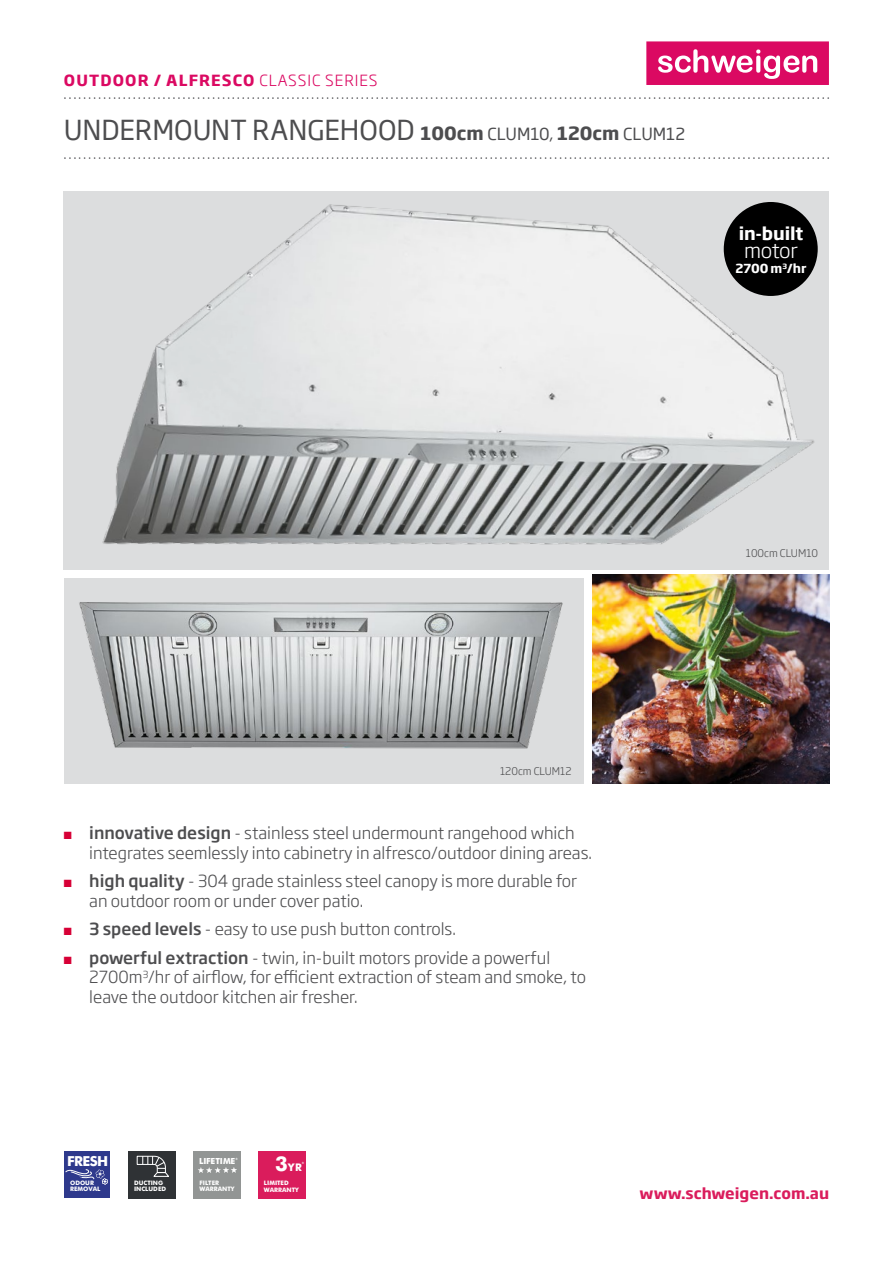
<style>
.page{position:relative;width:893px;height:1263px;background:#fff}
.page>*{position:absolute;margin:0;border:0;box-sizing:border-box;transform-origin:0 0}
.t1{font:27px "Soho Gothic Std";color:#4d4d4f}
.t2{font:700 20.4px "Futura BT";color:#fff}
.t3{font:300 20.4px "Soho Gothic Std";letter-spacing:-.02em;color:#fff}
.t4{font:700 17.4px "Soho Gothic Std";letter-spacing:-.01em;color:#fff}
.t5{font:300 16.5px/19.8px "Soho Gothic Std";color:#4d4d4f}
.t6{font:700 15.15px "Soho Gothic Std";letter-spacing:.075em;color:#db0962}
.t7{font:700 15px "Soho Gothic Std";color:#da1c5c}
.t8{font:700 13.8px "Futura BT";letter-spacing:-.04em;color:#fff}
.t9{font:700 12.3px "Soho Gothic Std";letter-spacing:-.01em;color:#fff}
.t10{font:300 12px "Soho Gothic Std";color:#6d6e71}
.t11{font:300 10.5px "Soho Gothic Std";color:#4d4d4f}
.t12{font:700 10.5px "Futura BT";color:#fff}
.t13{font:700 8.4px "Futura BT";letter-spacing:-.02em;color:#fff}
.t14{font:700 6.15px/6.3px "Futura BT";color:#fff}
.s1{font-weight:300}
.s2{font-weight:700;font-size:18px}
.s3{font-size:16.5px}
.s4{font-weight:300;font-size:18.15px}
.s5{color:#d70036}
.s6{font-weight:500}
.s7{font-size:10.5px}
.s8{font-size:20.4px}
</style>
<div class="page">
<div style="left:646px;top:41px;width:183px;height:44px;background:#db0962"></div>
<svg style="left:658px;top:49px;width:159px;height:30px"></svg>
<img style="left:64px;top:691px;width:509px;height:92px">
<div style="left:258px;top:1151px;width:48px;height:48px;background:#da1c5c"></div>
<div style="left:194px;top:1151px;width:47px;height:48px;background:#929594"></div>
<svg style="left:198px;top:1167px;width:39px;height:6px"></svg>
<div style="left:64px;top:1151px;width:46px;height:47px;background:#2e398c"></div>
<svg style="left:65px;top:1169px;width:43px;height:16px"></svg>
<div style="left:128px;top:1151px;width:48px;height:47px;background:#2f3235"></div>
<svg style="left:137px;top:1156px;width:32px;height:21px"></svg>
<img style="left:63px;top:191px;width:767px;height:500px">
<img style="left:592px;top:574px;width:237px;height:209px">
<div style="left:724px;top:202px;width:94px;height:94px;background:#000;border-radius:50%"></div>
<p class="t6" style="left:64px;top:70px;width:315px">OUTDOOR / ALFRESCO <span class="s1">CLASSIC SERIES</span></p>
<h1 class="t1" style="left:64px;top:113px;width:623px">UNDERMOUNT RANGEHOOD <span class="s2">100cm</span> <span class="s3">CLUM10</span><span class="s4">,</span> <span class="s2">120cm</span> <span class="s3">CLUM12</span></h1>
<p class="t10" style="left:64px;top:87px;width:767px">...........................................................................................................................................................</p>
<p class="t10" style="left:64px;top:147px;width:767px">...........................................................................................................................................................</p>
<p class="t4" style="left:739px;top:222px;width:66px">in-built</p>
<p class="t3" style="left:744px;top:237px;width:55px">motor</p>
<p class="t9" style="left:735px;top:261px;width:72px">2700 m<sup>3</sup>/hr</p>
<p class="t11" style="left:746px;top:547px;width:74px">100cm CLUM10</p>
<p class="t11" style="left:500px;top:764px;width:73px">120cm CLUM12</p>
<p class="t5" style="left:89px;top:823px;width:504px;text-indent:-26px"><span class="s5">■</span> <span class="s6">innovative design</span> - stainless steel undermount rangehood which integrates seemlessly into cabinetry in alfresco/outdoor dining areas.</p>
<p class="t5" style="left:89px;top:871px;width:489px;text-indent:-26px"><span class="s5">■</span> <span class="s6">high quality</span> - 304 grade stainless steel canopy is more durable for an outdoor room or under cover patio.</p>
<p class="t5" style="left:64px;top:919px;width:394px"><span class="s5">■</span> <span class="s6">3 speed levels</span> - easy to use push button controls.</p>
<p class="t5" style="left:89px;top:948px;width:498px;text-indent:-26px"><span class="s5">■</span> <span class="s6">powerful extraction</span> - twin, in-built motors provide a powerful<br>2700m<sup>3</sup>/hr of airflow, for efficient extraction of steam and smoke, to leave the outdoor kitchen air fresher.</p>
<p class="t8" style="left:67px;top:1153px;width:43px">FRESH</p>
<p class="t2" style="left:199px;top:1151px;width:41px">10<span class="s7">YR</span><sup>*</sup></p>
<p class="t13" style="left:199px;top:1156px;width:41px">LIFETIME<sup>*</sup></p>
<p class="t12" style="left:275px;top:1161px;width:31px"><span class="s8">3</span>YR<sup>*</sup></p>
<p class="t13" style="left:263px;top:1156px;width:41px">LIFETIME<sup>*</sup></p>
<p class="t14" style="left:70px;top:1179px;width:34px">DUCTING<br>INCLUDED</p>
<p class="t14" style="left:67px;top:1180px;width:42px;line-height:5.8px">AUSTRALIAN<br>OWNED</p>
<p class="t14" style="left:135px;top:1179px;width:36px">MOTOR<br>WARRANTY</p>
<p class="t14" style="left:199px;top:1179px;width:21px">FILTER</p>
<p class="t14" style="left:134px;top:1179px;width:34px">DUCTING<br>INCLUDED</p>
<p class="t14" style="left:70px;top:1179px;width:32px">ODOUR<br>REMOVAL</p>
<p class="t14" style="left:199px;top:1179px;width:36px">MOTOR<br>WARRANTY</p>
<p class="t14" style="left:263px;top:1179px;width:36px">FILTER<br>WARRANTY</p>
<p class="t14" style="left:264px;top:1180px;width:26px">L MITED</p>
<p class="t7" style="left:640px;top:1184px;width:191px">www.schweigen.com.au</p>
</div>
